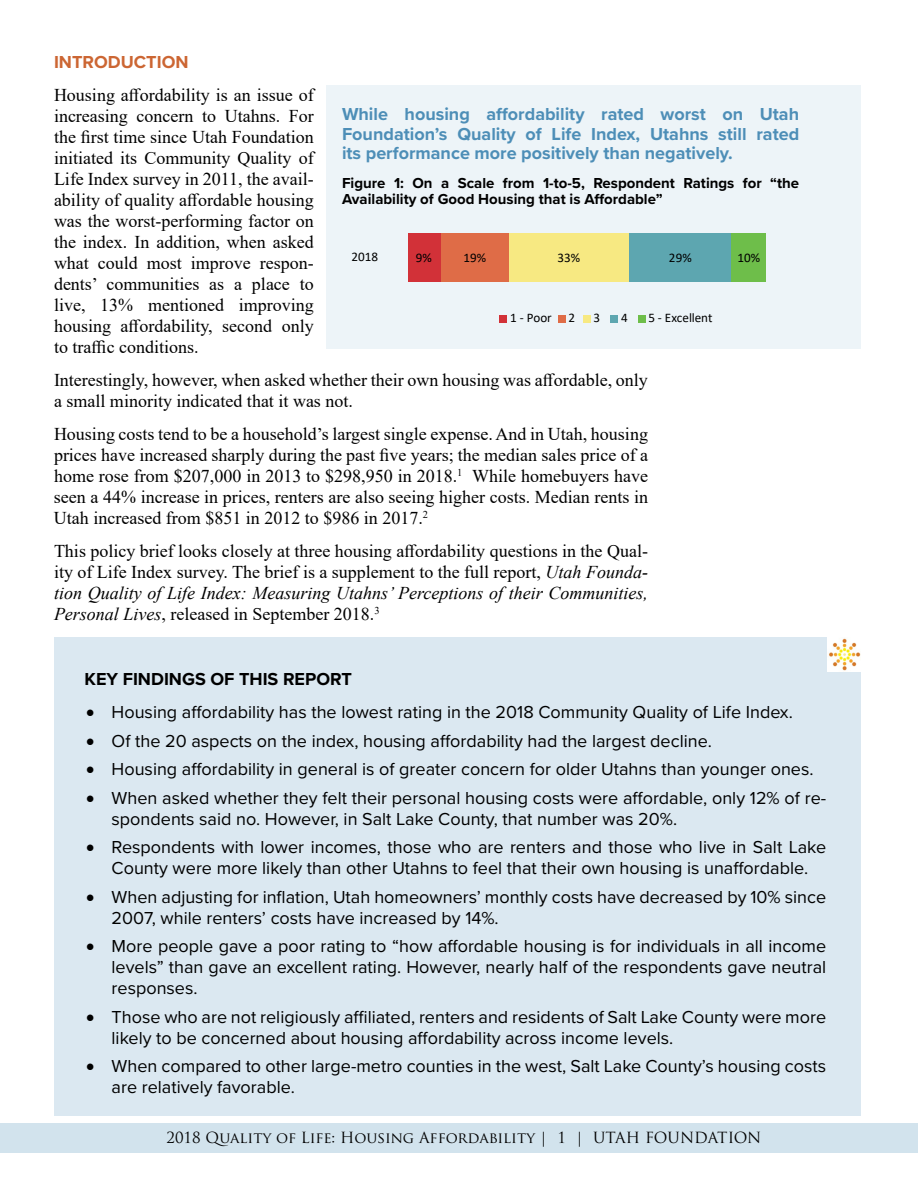
<style>
.page{position:relative;width:918px;height:1188px;background:#fff}
.page>*{position:absolute;margin:0;border:0;box-sizing:border-box;transform-origin:0 0}
.t1{font:18px/21px "Times New Roman";color:#000;text-align:justify}
.t2{font:18px/21px "Proxima Nova";color:#000}
.t3{font:700 18px/19.5px "Proxima Nova";color:#4d8eb7;text-align:justify}
.t4{font:700 18px "Proxima Nova";color:#000}
.t5{font:700 18px "Proxima Nova";color:#c63}
.t6{font:700 15px/16.5px "Proxima Nova";color:#000}
.t7{font:15px "Trajan Pro";color:#000}
.t8{font:13.05px "Calibri";letter-spacing:.005em;color:#000}
.s1{font-style:italic}
</style>
<div class="page">
<div style="left:0;top:1123px;width:918px;height:30px;background:#d2e3ed"></div>
<div style="left:54px;top:637px;width:806px;height:479px;background:#dbe8f1"></div>
<img style="left:827px;top:637px;width:33px;height:35px">
<div style="left:326px;top:86px;width:534px;height:263px;background:#edf4f8"></div>
<div style="left:509px;top:233px;width:60px;height:49px;background:#f7e982"></div>
<div style="left:441px;top:233px;width:68px;height:49px;background:#df6c47"></div>
<div style="left:408px;top:233px;width:33px;height:49px;background:#d23138"></div>
<div style="left:569px;top:233px;width:60px;height:49px;background:#f7e982"></div>
<div style="left:629px;top:233px;width:103px;height:49px;background:#5da6b0"></div>
<div style="left:732px;top:233px;width:34px;height:49px;background:#6ebe4a"></div>
<div style="left:558px;top:315px;width:7px;height:7px;background:#df6c47"></div>
<div style="left:500px;top:315px;width:7px;height:7px;background:#d23138"></div>
<div style="left:583px;top:315px;width:7px;height:7px;background:#f7e982"></div>
<div style="left:611px;top:315px;width:7px;height:7px;background:#5da6b0"></div>
<div style="left:638px;top:315px;width:7px;height:7px;background:#6ebe4a"></div>
<p class="t5" style="left:54px;top:49px;width:136px">INTRODUCTION</p>
<p class="t1" style="left:54px;top:84px;width:261px">Housing affordability is an issue of increasing concern to Utahns. For the first time since Utah Foundation initiated its Community Quality of Life Index survey in 2011, the avail&shy;ability of quality affordable housing was the worst-performing factor on the index. In addition, when asked what could most improve respon&shy;dents’ communities as a place to live, 13% mentioned improving housing affordability, second only to traffic conditions.</p>
<p class="t1" style="left:54px;top:369px;width:595px">Interestingly, however, when asked whether their own housing was affordable, only a small minority indicated that it was not.</p>
<p class="t1" style="left:54px;top:423px;width:596px">Housing costs tend to be a household’s largest single expense. And in Utah, housing prices have increased sharply during the past five years; the median sales price of a home rose from $207,000 in 2013 to $298,950 in 2018.<sup>1</sup> While homebuyers have seen a 44% increase in prices, renters are also seeing higher costs. Median rents in Utah increased from $851 in 2012 to $986 in 2017.<sup>2</sup></p>
<p class="t1" style="left:54px;top:540px;width:596px">This policy brief looks closely at three housing affordability questions in the Qual&shy;ity of Life Index survey. The brief is a supplement to the full report, <span class="s1">Utah Founda&shy;tion Quality of Life Index: Measuring Utahns’ Perceptions of their Communities, Personal Lives</span>, released in September 2018.<sup>3</sup></p>
<p class="t3" style="left:342px;top:104px;width:459px">While housing affordability rated worst on Utah Foundation’s Quality of Life Index, Utahns still rated its performance more positively than negatively.</p>
<p class="t6" style="left:342px;top:174px;width:459px">Figure 1: On a Scale from 1-to-5, Respondent Ratings for “the<br>Availability of Good Housing that is Affordable”</p>
<p class="t8" style="left:352px;top:248px;width:28px">2018</p>
<p class="t8" style="left:416px;top:249px;width:18px">9%</p>
<p class="t8" style="left:558px;top:249px;width:24px">33%</p>
<p class="t8" style="left:669px;top:249px;width:24px">29%</p>
<p class="t8" style="left:737px;top:249px;width:24px">10%</p>
<p class="t8" style="left:463px;top:249px;width:24px">19%</p>
<p class="t8" style="left:510px;top:309px;width:43px">1 - Poor</p>
<p class="t8" style="left:569px;top:309px;width:8px">2</p>
<p class="t8" style="left:594px;top:309px;width:8px">3</p>
<p class="t8" style="left:621px;top:309px;width:8px">4</p>
<p class="t8" style="left:648px;top:309px;width:66px">5 - Excellent</p>
<p class="t4" style="left:85px;top:666px;width:269px">KEY FINDINGS OF THIS REPORT</p>
<p class="t2" style="left:86px;top:701px;width:708px">• Housing affordability has the lowest rating in the 2018 Community Quality of Life Index.</p>
<p class="t2" style="left:86px;top:729px;width:627px">• Of the 20 aspects on the index, housing affordability had the largest decline.</p>
<p class="t2" style="left:86px;top:758px;width:729px">• Housing affordability in general is of greater concern for older Utahns than younger ones.</p>
<p class="t2" style="left:112px;top:786px;width:716px;text-indent:-26px">• When asked whether they felt their personal housing costs were affordable, only 12% of re&shy;spondents said no. However, in Salt Lake County, that number was 20%.</p>
<p class="t2" style="left:86px;top:836px;width:742px;text-align:center">• Respondents with lower incomes, those who are renters and those who live in Salt Lake<br>County were more likely than other Utahns to feel that their own housing is unaffordable.</p>
<p class="t2" style="left:112px;top:885px;width:716px;text-indent:-26px">• When adjusting for inflation, Utah homeowners’ monthly costs have decreased by 10% since<br>2007, while renters’ costs have increased by 14%.</p>
<p class="t2" style="left:112px;top:935px;width:716px;text-align:justify;text-indent:-26px">• More people gave a poor rating to “how affordable housing is for individuals in all income levels” than gave an excellent rating. However, nearly half of the respondents gave neutral responses.</p>
<p class="t2" style="left:112px;top:1005px;width:716px;text-indent:-26px">• Those who are not religiously affiliated, renters and residents of Salt Lake County were more likely to be concerned about housing affordability across income levels.</p>
<p class="t2" style="left:112px;top:1055px;width:716px;text-indent:-26px">• When compared to other large-metro counties in the west, Salt Lake County’s housing costs are relatively favorable.</p>
<p class="t7" style="left:166px;top:1128px;width:596px">2018 Quality of Life: Housing Affordability | 1 | UTAH FOUNDATION</p>
</div>
